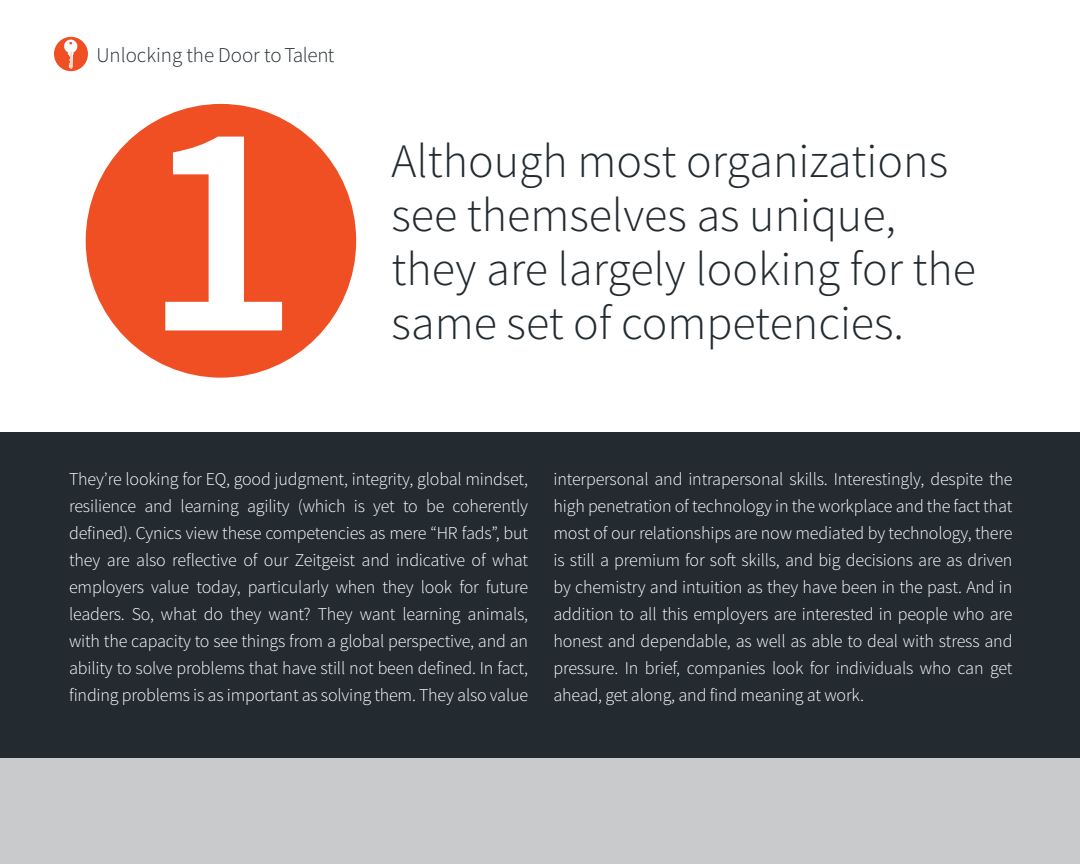
<style>
.page{position:relative;width:1080px;height:864px;background:#fff}
.page>*{position:absolute;margin:0;border:0;box-sizing:border-box;transform-origin:0 0}
.t1{font:600 304.8px "Source Sans Pro";color:#fff}
.t2{font:300 48px/54px "Source Sans Pro";color:#232b30}
.t3{font:300 21px "Source Sans Pro";color:#232b30}
.t4{font:300 18px/27px "Source Sans Pro";letter-spacing:-.01em;color:#fff;text-align:justify}
</style>
<div class="page">
<div style="left:0;top:756px;width:1080px;height:108px;background:#c8cacb"></div>
<div style="left:0;top:432px;width:1080px;height:326px;background:#232b30"></div>
<div style="left:86px;top:104px;width:270px;height:274px;background:#f04e23;border-radius:50%"></div>
<svg style="left:54px;top:37px;width:34px;height:34px"></svg>
<p class="t3" style="left:96px;top:42px;width:240px">Unlocking the Door to Talent</p>
<p class="t1" style="left:143px;top:37px;width:158px">1</p>
<p class="t2" style="left:392px;top:134px;width:586px">Although most organizations see themselves as unique, they are largely looking for the</p>
<p class="t2" style="left:392px;top:296px;width:514px">same set of competencies.</p>
<p class="t4" style="left:69px;top:465px;width:461px">They’re looking for EQ, good judgment, integrity, global mindset, resilience and learning agility (which is yet to be coherently defined). Cynics view these competencies as mere “HR fads”, but they are also reflective of our Zeitgeist and indicative of what employers value today, particularly when they look for future leaders. So, what do they want? They want learning animals, with the capacity to see things from a global perspective, and an ability to solve problems that have still not been defined. In fact, finding problems is as important as solving them. They also value</p>
<p class="t4" style="left:554px;top:465px;width:461px">interpersonal and intrapersonal skills. Interestingly, despite the high penetration of technology in the workplace and the fact that most of our relationships are now mediated by technology, there is still a premium for soft skills, and big decisions are as driven by chemistry and intuition as they have been in the past. And in addition to all this employers are interested in people who are honest and dependable, as well as able to deal with stress and pressure. In brief, companies look for individuals who can get ahead, get along, and find meaning at work.</p>
</div>
